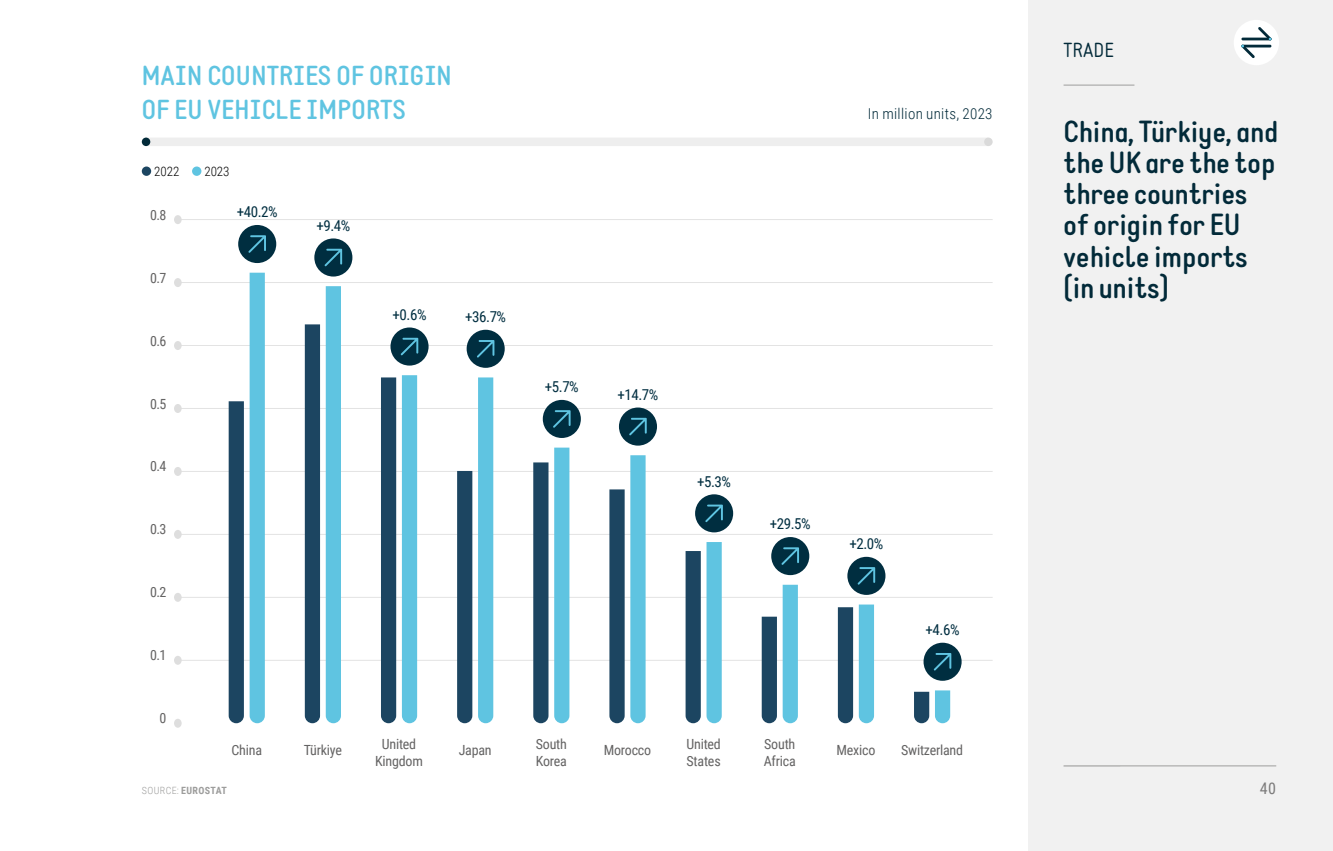
<style>
.page{position:relative;width:1333px;height:851px;background:#fff}
.page>*{position:absolute;margin:0;border:0;box-sizing:border-box;transform-origin:0 0}
.t1{font:700 30px/31.2px "Static";color:#022a39}
.t2{font:700 27px/34px "Static";letter-spacing:.005em;color:#5fc4e1}
.t3{font:20px "Static";letter-spacing:.005em;color:#022a39}
.t4{font:16px "Roboto Condensed";color:#7c7b7b}
.t5{font:15px "Roboto Condensed";letter-spacing:-.03em;color:#002e40}
.t6{font:300 15px "Roboto Condensed";letter-spacing:.02em;color:#022a39}
.t7{font:14px/17px "Roboto Condensed";letter-spacing:-.015em;color:#646363}
.t8{font:300 13px "Roboto Condensed";color:#000}
.t9{font:700 10px "Roboto Condensed";letter-spacing:.035em;color:#9d9d9c}
.s1{font-weight:300}
</style>
<div class="page">
<div style="left:1028px;top:0;width:304px;height:850px;background:#f1f1f1"></div>
<div style="left:146px;top:137px;width:842px;height:9px;background:#eee"></div>
<div style="left:984px;top:137px;width:8px;height:9px;background:#dadada;border-radius:50%"></div>
<div style="left:142px;top:137px;width:8px;height:9px;background:#022a39;border-radius:50%"></div>
<hr style="left:1063px;top:85px;width:71px;height:1px;background:#9d9d9c">
<hr style="left:1063px;top:765px;width:213px;height:1px;background:#9d9d9c">
<svg style="left:1234px;top:20px;width:44px;height:45px"></svg>
<hr style="left:174px;top:659px;width:818px;height:1px;background:#e3e3e3">
<hr style="left:174px;top:597px;width:818px;height:1px;background:#e3e3e3">
<hr style="left:174px;top:534px;width:818px;height:1px;background:#e3e3e3">
<hr style="left:174px;top:471px;width:818px;height:1px;background:#e3e3e3">
<hr style="left:174px;top:408px;width:818px;height:1px;background:#e3e3e3">
<hr style="left:174px;top:345px;width:818px;height:1px;background:#e3e3e3">
<hr style="left:174px;top:282px;width:818px;height:1px;background:#e3e3e3">
<hr style="left:174px;top:219px;width:818px;height:1px;background:#e3e3e3">
<div style="left:174px;top:718px;width:8px;height:9px;background:#dedede;border-radius:50%"></div>
<div style="left:174px;top:655px;width:8px;height:9px;background:#dedede;border-radius:50%"></div>
<div style="left:174px;top:592px;width:8px;height:9px;background:#dedede;border-radius:50%"></div>
<div style="left:174px;top:530px;width:8px;height:9px;background:#dedede;border-radius:50%"></div>
<div style="left:174px;top:467px;width:8px;height:9px;background:#dedede;border-radius:50%"></div>
<div style="left:174px;top:404px;width:8px;height:9px;background:#dedede;border-radius:50%"></div>
<div style="left:174px;top:341px;width:8px;height:9px;background:#dedede;border-radius:50%"></div>
<div style="left:174px;top:278px;width:8px;height:9px;background:#dedede;border-radius:50%"></div>
<div style="left:174px;top:215px;width:8px;height:9px;background:#dedede;border-radius:50%"></div>
<div style="left:326px;top:286px;width:15px;height:437px;background:#5fc4e1"></div>
<div style="left:402px;top:375px;width:15px;height:348px;background:#5fc4e1"></div>
<svg style="left:478px;top:377px;width:15px;height:346px;background:#60c4e1"></svg>
<svg style="left:554px;top:447px;width:15px;height:276px;background:#62c5e1"></svg>
<svg style="left:630px;top:455px;width:15px;height:268px;background:#63c5e1"></svg>
<svg style="left:706px;top:542px;width:15px;height:181px;background:#65c6e2"></svg>
<svg style="left:229px;top:272px;width:36px;height:451px"></svg>
<div style="left:305px;top:324px;width:15px;height:399px;background:#1c4561"></div>
<div style="left:381px;top:377px;width:15px;height:346px;background:#1c4561"></div>
<svg style="left:457px;top:471px;width:15px;height:252px;background:#1f4763"></svg>
<svg style="left:533px;top:462px;width:15px;height:261px;background:#214964"></svg>
<svg style="left:609px;top:489px;width:15px;height:234px;background:#244b66"></svg>
<svg style="left:685px;top:551px;width:15px;height:172px;background:#264d68"></svg>
<svg style="left:761px;top:584px;width:36px;height:139px"></svg>
<svg style="left:837px;top:604px;width:37px;height:119px;background:#649db4"></svg>
<svg style="left:914px;top:690px;width:36px;height:33px"></svg>
<div style="left:238px;top:225px;width:38px;height:38px;background:#002e40;border-radius:50%"></div>
<svg style="left:248px;top:235px;width:18px;height:18px"></svg>
<div style="left:314px;top:238px;width:38px;height:38px;background:#002e40;border-radius:50%"></div>
<svg style="left:324px;top:249px;width:18px;height:17px"></svg>
<div style="left:390px;top:327px;width:38px;height:38px;background:#002e40;border-radius:50%"></div>
<svg style="left:400px;top:338px;width:18px;height:17px"></svg>
<div style="left:466px;top:330px;width:38px;height:38px;background:#002e40;border-radius:50%"></div>
<svg style="left:477px;top:340px;width:17px;height:17px"></svg>
<div style="left:543px;top:400px;width:38px;height:38px;background:#002e40;border-radius:50%"></div>
<svg style="left:553px;top:410px;width:17px;height:17px"></svg>
<div style="left:619px;top:407px;width:38px;height:38px;background:#002e40;border-radius:50%"></div>
<svg style="left:629px;top:418px;width:17px;height:17px"></svg>
<div style="left:695px;top:494px;width:38px;height:38px;background:#002e40;border-radius:50%"></div>
<svg style="left:705px;top:504px;width:18px;height:18px"></svg>
<div style="left:771px;top:537px;width:38px;height:38px;background:#002e40;border-radius:50%"></div>
<svg style="left:781px;top:547px;width:18px;height:17px"></svg>
<div style="left:847px;top:556px;width:38px;height:38px;background:#002e40;border-radius:50%"></div>
<svg style="left:857px;top:567px;width:18px;height:17px"></svg>
<div style="left:923px;top:642px;width:38px;height:38px;background:#002e40;border-radius:50%"></div>
<svg style="left:933px;top:653px;width:18px;height:17px"></svg>
<div style="left:142px;top:166px;width:9px;height:10px;background:#1c4561;border-radius:50%"></div>
<div style="left:192px;top:166px;width:9px;height:10px;background:#5fc4e1;border-radius:50%"></div>
<h2 class="t2" style="left:142px;top:59px;width:312px">MAIN COUNTRIES OF ORIGIN<br>OF EU VEHICLE IMPORTS</h2>
<p class="t8" style="left:154px;top:162px;width:27px">2022</p>
<p class="t8" style="left:204px;top:162px;width:27px">2023</p>
<p class="t7" style="left:150px;top:206px;width:18px">0.8</p>
<p class="t5" style="left:237px;top:201px;width:42px">+40.2%</p>
<p class="t7" style="left:150px;top:268px;width:18px">0.7</p>
<p class="t7" style="left:150px;top:331px;width:18px">0.6</p>
<p class="t7" style="left:150px;top:394px;width:18px">0.5</p>
<p class="t7" style="left:150px;top:457px;width:18px">0.4</p>
<p class="t7" style="left:150px;top:520px;width:18px">0.3</p>
<p class="t7" style="left:150px;top:583px;width:18px">0.2</p>
<p class="t7" style="left:150px;top:646px;width:18px">0.1</p>
<p class="t7" style="left:159px;top:709px;width:8px">0</p>
<p class="t5" style="left:316px;top:215px;width:35px">+9.4%</p>
<p class="t5" style="left:392px;top:304px;width:35px">+0.6%</p>
<p class="t5" style="left:465px;top:306px;width:42px">+36.7%</p>
<p class="t5" style="left:545px;top:376px;width:35px">+5.7%</p>
<p class="t6" style="left:868px;top:103px;width:126px">In million units, 2023</p>
<p class="t5" style="left:617px;top:384px;width:42px">+14.7%</p>
<p class="t5" style="left:697px;top:471px;width:35px">+5.3%</p>
<p class="t5" style="left:769px;top:513px;width:42px">+29.5%</p>
<p class="t5" style="left:849px;top:533px;width:35px">+2.0%</p>
<p class="t5" style="left:925px;top:619px;width:35px">+4.6%</p>
<p class="t7" style="left:231px;top:740px;width:32px">China</p>
<p class="t7" style="left:304px;top:740px;width:40px">Türkiye</p>
<p class="t7" style="left:375px;top:734px;width:49px;text-align:center">United<br>Kingdom</p>
<p class="t7" style="left:458px;top:740px;width:35px">Japan</p>
<p class="t7" style="left:603px;top:740px;width:49px">Morocco</p>
<p class="t7" style="left:836px;top:740px;width:40px">Mexico</p>
<p class="t7" style="left:901px;top:740px;width:64px">Switzerland</p>
<p class="t7" style="left:536px;top:734px;width:33px">South<br>Korea</p>
<p class="t7" style="left:686px;top:734px;width:36px">United<br>States</p>
<p class="t7" style="left:763px;top:734px;width:34px">South<br>Africa</p>
<p class="t9" style="left:142px;top:783px;width:86px"><span class="s1">SOURCE:</span> EUROSTAT</p>
<h3 class="t3" style="left:1063px;top:38px;width:52px">TRADE</h3>
<h1 class="t1" style="left:1063px;top:116px;width:217px">China, Türkiye, and the UK are the top three countries of origin for EU vehicle imports (in units)</h1>
<p class="t4" style="left:1259px;top:777px;width:18px">40</p>
</div>
